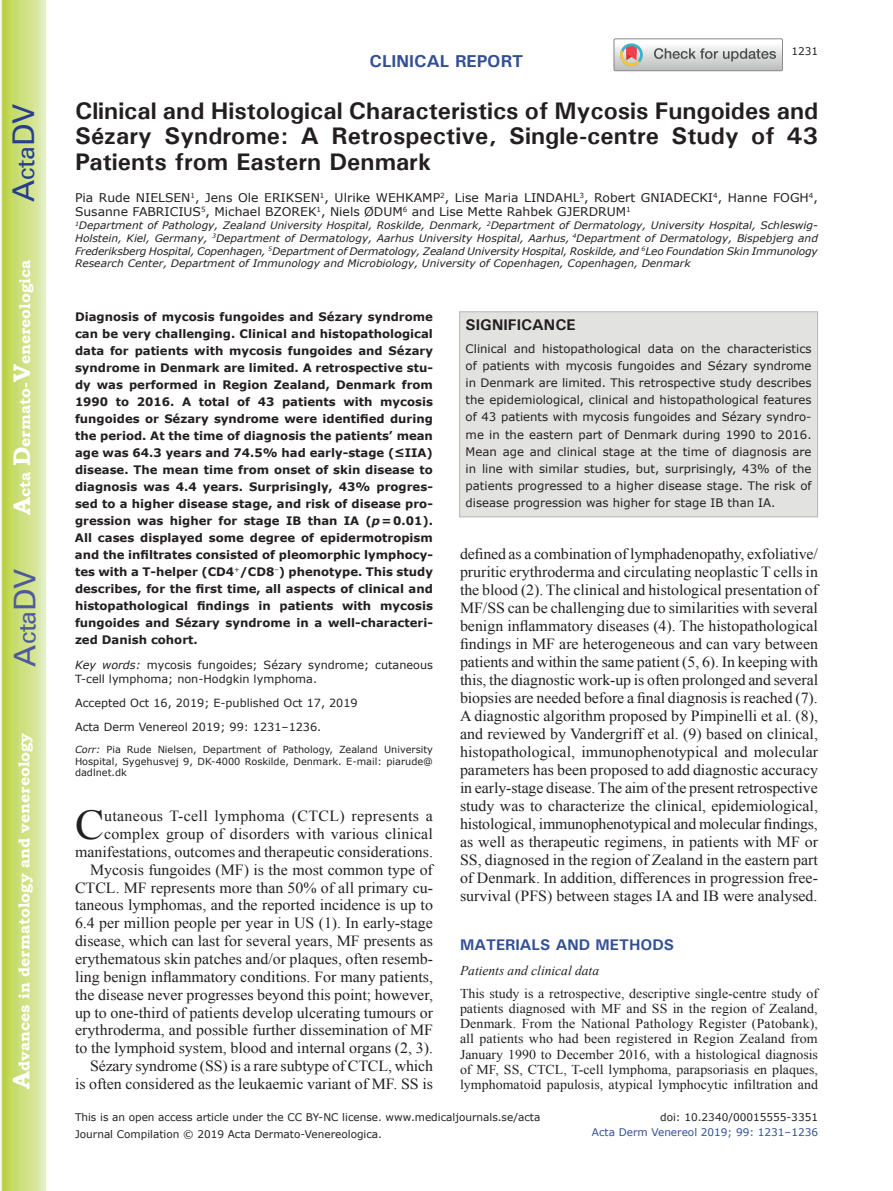
<style>
.page{position:relative;width:893px;height:1191px;background:#fff}
.page>*{position:absolute;margin:0;border:0;box-sizing:border-box;transform-origin:0 0}
.t1{font:42.45px "Times New Roman";color:#231f20}
.t2{font:30px "Univers";color:#4d5a9e}
.t3{font:30px "Univers";color:#253f8e}
.t4{font:700 24px/25.5px "Univers";color:#231f20;text-align:justify}
.t5{font:700 17.25px "Univers";color:#324f95}
.t6{font:15.45px/18px "Times New Roman";color:#231f20;text-align:right}
.t7{font:700 15.45px "Bookman Old Style";color:#fff}
.t8{font:700 15.45px "Univers";color:#324f95}
.t9{font:700 15.45px "Univers";color:#231f20}
.t10{font:13.5px/15.1px "Times New Roman";letter-spacing:.005em;color:#231f20;text-align:justify}
.t11{font:italic 13.5px "Times New Roman";color:#231f20}
.t12{font:12px/14.4px "Verdana";color:#231f20}
.t13{font:700 11.7px/17px "Verdana";color:#231f20;text-align:justify}
.t14{font:11.7px/17.1px "Verdana";color:#231f20;text-align:justify}
.t15{font:11.25px/13.5px "Verdana";color:#231f20}
.t16{font:10.5px/16.8px "Verdana";color:#231f20}
.t17{font:10.5px "Verdana";color:#324f95}
.t18{font:italic 10.35px/12.8px "Verdana";color:#231f20;text-align:justify}
.t19{font:9.75px/11.7px "Verdana";color:#231f20;text-align:justify}
.s1{font-size:24px}
.s2{font-style:italic}
</style>
<div class="page">
<svg style="left:1px;top:0;width:45px;height:1191px;background:#cfe084"></svg>
<svg style="left:614px;top:39px;width:168px;height:32px"></svg>
<div style="left:459px;top:311px;width:359px;height:206px;background:#e2e2e1;border:1px solid #bab5b4"></div>
<h2 class="t3" style="left:6px;top:202px;width:100px;rotate:-90deg">A<span class="s1">cta</span>DV</h2>
<p class="t7" style="left:15px;top:515px;width:257px;rotate:-90deg"><span class="s1">A</span>cta <span class="s1">D</span>ermato-<span class="s1">V</span>enereologica</p>
<h2 class="t2" style="left:7px;top:666px;width:100px;rotate:-90deg">A<span class="s1">cta</span>DV</h2>
<p class="t7" style="left:15px;top:1088px;width:357px;rotate:-90deg"><span class="s1">A</span>dvances in dermatology and venereology</p>
<p class="t5" style="left:370px;top:50px;width:155px">CLINICAL REPORT</p>
<p class="t16" style="left:791px;top:43px;width:28px">1231</p>
<h3 class="t4" style="left:75px;top:97px;width:745px">Clinical and Histological Characteristics of Mycosis Fungoides and Sézary Syndrome: A Retrospective, Single-centre Study of 43<br>Patients from Eastern Denmark</h3>
<p class="t12" style="left:75px;top:191px;width:744px">Pia Rude NIELSEN<sup>1</sup>, Jens Ole ERIKSEN<sup>1</sup>, Ulrike WEHKAMP<sup>2</sup>, Lise Maria LINDAHL<sup>3</sup>, Robert GNIADECKI<sup>4</sup>, Hanne FOGH<sup>4</sup>,<br>Susanne FABRICIUS<sup>5</sup>, Michael BZOREK<sup>1</sup>, Niels ØDUM<sup>6</sup> and Lise Mette Rahbek GJERDRUM<sup>1</sup></p>
<p class="t18" style="left:75px;top:219px;width:744px"><sup>1</sup>Department of Pathology, Zealand University Hospital, Roskilde, Denmark, <sup>2</sup>Department of Dermatology, University Hospital, Schleswig-Holstein, Kiel, Germany, <sup>3</sup>Department of Dermatology, Aarhus University Hospital, Aarhus, <sup>4</sup>Department of Dermatology, Bispebjerg and Frederiksberg Hospital, Copenhagen, <sup>5</sup>Department of Dermatology, Zealand University Hospital, Roskilde, and <sup>6</sup>Leo Foundation Skin Immunology Research Center, Department of Immunology and Microbiology, University of Copenhagen, Copenhagen, Denmark</p>
<p class="t13" style="left:75px;top:309px;width:359px">Diagnosis of mycosis fungoides and Sézary syndrome can be very challenging. Clinical and histopathological data for patients with mycosis fungoides and Sézary syndrome in Denmark are limited. A retrospective stu&shy;dy was performed in Region Zealand, Denmark from 1990 to 2016. A total of 43 patients with mycosis fungoides or Sézary syndrome were identified during the period. At the time of diagnosis the patients’ mean age was 64.3 years and 74.5% had early-stage (≤IIA) disease. The mean time from onset of skin disease to diagnosis was 4.4 years. Surprisingly, 43% progres&shy;sed to a higher disease stage, and risk of disease pro&shy;gression was higher for stage IB than IA (<span class="s2">p</span>=0.01).<br>All cases displayed some degree of epidermotropism and the infiltrates consisted of pleomorphic lymphocy&shy;tes with a T-helper (CD4<sup>+</sup>/CD8<sup>–</sup>) phenotype. This study describes, for the first time, all aspects of clinical and histopathological findings in patients with mycosis fungoides and Sézary syndrome in a well-characteri&shy;zed Danish cohort.</p>
<p class="t15" style="left:75px;top:658px;width:359px"><span class="s2">Key words:</span> mycosis fungoides; Sézary syndrome; cutaneous<br>T-cell lymphoma; non-Hodgkin lymphoma.</p>
<p class="t15" style="left:75px;top:690px;width:284px;line-height:24px">Accepted Oct 16, 2019; E-published Oct 17, 2019<br>Acta Derm Venereol 2019; 99: 1231–1236.</p>
<p class="t19" style="left:75px;top:743px;width:359px"><span class="s2">Corr:</span> Pia Rude Nielsen, Department of Pathology, Zealand University Hospital, Sygehusvej 9, DK-4000 Roskilde, Denmark. E-mail: piarude@ dadlnet.dk</p>
<h1 class="t1" style="left:75px;top:796px;width:31px">C</h1>
<p class="t6" style="left:75px;top:806px;width:360px">utaneous T-cell lymphoma (CTCL) represents a complex group of disorders with various clinical manifestations, outcomes and therapeutic considerations.<br>Mycosis fungoides (MF) is the most common type of CTCL. MF represents more than 50% of all primary cu&shy;taneous lymphomas, and the reported incidence is up to 6.4 per million people per year in US (1). In early-stage disease, which can last for several years, MF presents as erythematous skin patches and/or plaques, often resemb&shy;ling benign inflammatory conditions. For many patients, the disease never progresses beyond this point; however, up to one-third of patients develop ulcerating tumours or erythroderma, and possible further dissemination of MF to the lymphoid system, blood and internal organs (2, 3).<br>Sézary syndrome (SS) is a rare subtype of CTCL, which<br>is often considered as the leukaemic variant of MF. SS is</p>
<p class="t9" style="left:466px;top:315px;width:112px">SIGNIFICANCE</p>
<p class="t14" style="left:466px;top:340px;width:348px">Clinical and histopathological data on the characteristics of patients with mycosis fungoides and Sézary syndrome in Denmark are limited. This retrospective study describes the epidemiological, clinical and histopathological features of 43 patients with mycosis fungoides and Sézary syndro&shy;me in the eastern part of Denmark during 1990 to 2016.<br>Mean age and clinical stage at the time of diagnosis are in line with similar studies, but, surprisingly, 43% of the patients progressed to a higher disease stage. The risk of disease progression was higher for stage IB than IA.</p>
<p class="t6" style="left:460px;top:544px;width:360px;text-align:justify">defined as a combination of lymphadenopathy, exfoliative/ pruritic erythroderma and circulating neoplastic T cells in the blood (2). The clinical and histological presentation of MF/SS can be challenging due to similarities with several benign inflammatory diseases (4). The histopathological findings in MF are heterogeneous and can vary between patients and within the same patient (5, 6). In keeping with this, the diagnostic work-up is often prolonged and several biopsies are needed before a final diagnosis is reached (7).<br>A diagnostic algorithm proposed by Pimpinelli et al. (8), and reviewed by Vandergriff et al. (9) based on clinical, histopathological, immunophenotypical and molecular parameters has been proposed to add diagnostic accuracy in early-stage disease. The aim of the present retrospective study was to characterize the clinical, epidemiological, histological, immunophenotypical and molecular findings, as well as therapeutic regimens, in patients with MF or SS, diagnosed in the region of Zealand in the eastern part of Denmark. In addition, differences in progression free&shy;survival (PFS) between stages IA and IB were analysed.</p>
<p class="t8" style="left:460px;top:934px;width:216px">MATERIALS AND METHODS</p>
<p class="t11" style="left:460px;top:961px;width:141px">Patients and clinical data</p>
<p class="t10" style="left:460px;top:985px;width:360px">This study is a retrospective, descriptive single-centre study of patients diagnosed with MF and SS in the region of Zealand, Denmark. From the National Pathology Register (Patobank), all patients who had been registered in Region Zealand from January 1990 to December 2016, with a histological diagnosis of MF, SS, CTCL, T-cell lymphoma, parapsoriasis en plaques, lymphomatoid papulosis, atypical lymphocytic infiltration and</p>
<p class="t16" style="left:75px;top:1108px;width:467px">This is an open access article under the CC BY-NC license. www.medicaljournals.se/acta<br>Journal Compilation © 2019 Acta Dermato-Venereologica.</p>
<p class="t16" style="left:660px;top:1108px;width:159px">doi: 10.2340/00015555-3351</p>
<p class="t17" style="left:592px;top:1125px;width:228px">Acta Derm Venereol 2019; 99: 1231–1236</p>
</div>
